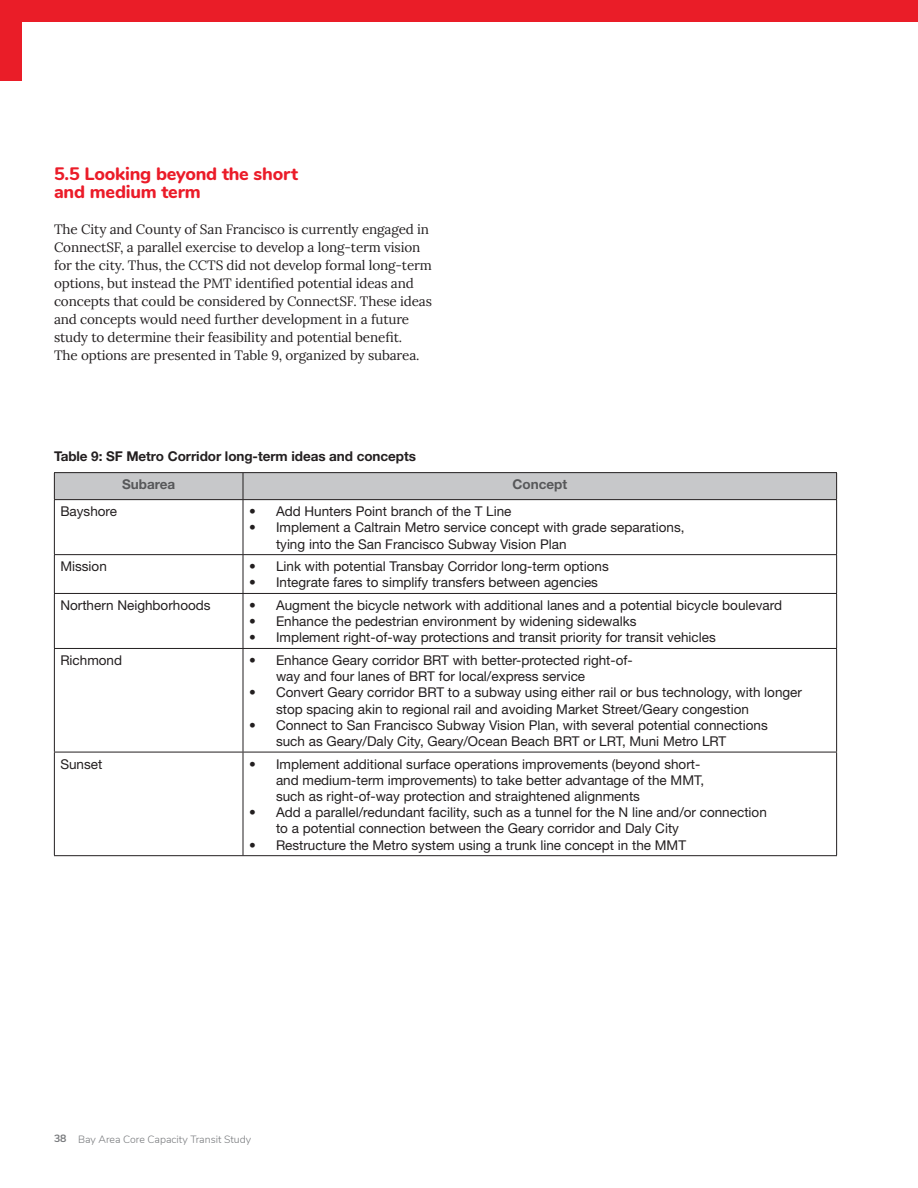
<style>
.page{position:relative;width:918px;height:1188px;background:#fff}
.page>*{position:absolute;margin:0;border:0;box-sizing:border-box;transform-origin:0 0}
.Text_Heading_1{font:800 18px/18px "Nunito";letter-spacing:-.01em;color:#eb1c29}
.T_Table_Text{font:13.5px/16.2px "Helvetica Neue";color:#231f20}
.Normal_text{font:13.5px/18px "Lora";letter-spacing:-.01em;color:#231f20}
.Caption_-_figure_or{font:700 13.5px "Helvetica Neue";letter-spacing:-.005em;color:#231f20}
.T_Column_header{font:700 13.5px "Helvetica Neue";color:#57585a}
.t1{font:300 10.5px "Nunito";color:#76787b}
.s1{font-weight:700}
</style>
<div class="page">
<hr style="left:54px;top:472px;width:189px;height:1px;background:#231f20">
<hr style="left:243px;top:472px;width:594px;height:1px;background:#231f20">
<hr style="left:54px;top:855px;width:189px;height:1px;background:#231f20">
<hr style="left:243px;top:855px;width:594px;height:1px;background:#231f20">
<div style="left:54px;top:473px;width:783px;height:26px;background:#c7c8ca"></div>
<hr style="left:54px;top:499px;width:189px;height:1px;background:#231f20">
<hr style="left:54px;top:500px;width:1px;height:54px;background:#231f20">
<hr style="left:243px;top:499px;width:594px;height:1px;background:#231f20">
<hr style="left:243px;top:500px;width:1px;height:54px;background:#231f20">
<hr style="left:836px;top:500px;width:1px;height:54px;background:#231f20">
<hr style="left:54px;top:554px;width:189px;height:1px;background:#231f20">
<hr style="left:54px;top:555px;width:1px;height:38px;background:#231f20">
<hr style="left:243px;top:554px;width:594px;height:1px;background:#231f20">
<hr style="left:243px;top:555px;width:1px;height:38px;background:#231f20">
<hr style="left:836px;top:555px;width:1px;height:38px;background:#231f20">
<hr style="left:54px;top:593px;width:189px;height:1px;background:#231f20">
<hr style="left:54px;top:594px;width:1px;height:54px;background:#231f20">
<hr style="left:243px;top:593px;width:594px;height:1px;background:#231f20">
<hr style="left:243px;top:594px;width:1px;height:54px;background:#231f20">
<hr style="left:836px;top:594px;width:1px;height:54px;background:#231f20">
<hr style="left:54px;top:648px;width:189px;height:1px;background:#231f20">
<hr style="left:54px;top:649px;width:1px;height:103px;background:#231f20">
<hr style="left:243px;top:648px;width:594px;height:1px;background:#231f20">
<hr style="left:243px;top:649px;width:1px;height:103px;background:#231f20">
<hr style="left:836px;top:649px;width:1px;height:103px;background:#231f20">
<hr style="left:54px;top:752px;width:189px;height:1px;background:#231f20">
<hr style="left:54px;top:752px;width:1px;height:103px;background:#231f20">
<hr style="left:243px;top:752px;width:594px;height:1px;background:#231f20">
<hr style="left:243px;top:752px;width:1px;height:103px;background:#231f20">
<hr style="left:836px;top:752px;width:1px;height:103px;background:#231f20">
<div style="left:0;top:0;width:918px;height:22px;background:#ea1d28"></div>
<div style="left:0;top:0;width:22px;height:81px;background:#ea1d28"></div>
<p class="Text_Heading_1" style="left:54px;top:164px;width:245px">5.5 Looking beyond the short and medium term</p>
<p class="Normal_text" style="left:54px;top:219px;width:380px">The City and County of San Francisco is currently engaged in ConnectSF, a parallel exercise to develop a long-term vision for the city. Thus, the CCTS did not develop formal long-term options, but instead the PMT identified potential ideas and concepts that could be considered by ConnectSF. These ideas and concepts would need further development in a future study to determine their feasibility and potential benefit.<br>The options are presented in Table 9, organized by subarea.</p>
<p class="Caption_-_figure_or" style="left:54px;top:448px;width:364px">Table 9: SF Metro Corridor long-term ideas and concepts</p>
<p class="T_Column_header" style="left:122px;top:476px;width:55px">Subarea</p>
<p class="T_Column_header" style="left:512px;top:476px;width:56px">Concept</p>
<p class="T_Table_Text" style="left:60px;top:503px;width:58px">Bayshore</p>
<p class="T_Table_Text" style="left:249px;top:503px;width:264px">• Add Hunters Point branch of the T Line</p>
<p class="T_Table_Text" style="left:276px;top:519px;width:410px;text-indent:-27px">• Implement a Caltrain Metro service concept with grade separations, tying into the San Francisco Subway Vision Plan</p>
<p class="T_Table_Text" style="left:60px;top:558px;width:48px">Mission</p>
<p class="T_Table_Text" style="left:249px;top:558px;width:361px">• Link with potential Transbay Corridor long-term options</p>
<p class="T_Table_Text" style="left:249px;top:574px;width:351px">• Integrate fares to simplify transfers between agencies</p>
<p class="T_Table_Text" style="left:60px;top:597px;width:152px">Northern Neighborhoods</p>
<p class="T_Table_Text" style="left:249px;top:597px;width:535px">• Augment the bicycle network with additional lanes and a potential bicycle boulevard</p>
<p class="T_Table_Text" style="left:249px;top:613px;width:389px">• Enhance the pedestrian environment by widening sidewalks</p>
<p class="T_Table_Text" style="left:249px;top:629px;width:468px">• Implement right-of-way protections and transit priority for transit vehicles</p>
<p class="T_Table_Text" style="left:60px;top:652px;width:63px">Richmond</p>
<p class="T_Table_Text" style="left:276px;top:652px;width:358px;text-indent:-27px">• Enhance Geary corridor BRT with better-protected right-of&shy;way and four lanes of BRT for local/express service</p>
<p class="T_Table_Text" style="left:276px;top:684px;width:528px;text-indent:-27px">• Convert Geary corridor BRT to a subway using either rail or bus technology, with longer stop spacing akin to regional rail and avoiding Market Street/Geary congestion</p>
<p class="T_Table_Text" style="left:276px;top:717px;width:493px;text-indent:-27px">• Connect to San Francisco Subway Vision Plan, with several potential connections such as Geary/Daly City, Geary/Ocean Beach BRT or LRT, Muni Metro LRT</p>
<p class="T_Table_Text" style="left:60px;top:756px;width:44px">Sunset</p>
<p class="T_Table_Text" style="left:276px;top:756px;width:430px;text-indent:-27px">• Implement additional surface operations improvements (beyond short&shy;and medium-term improvements) to take better advantage of the MMT, such as right-of-way protection and straightened alignments</p>
<p class="T_Table_Text" style="left:276px;top:804px;width:492px;text-indent:-27px">• Add a parallel/redundant facility, such as a tunnel for the N line and/or connection to a potential connection between the Geary corridor and Daly City</p>
<p class="T_Table_Text" style="left:249px;top:837px;width:439px">• Restructure the Metro system using a trunk line concept in the MMT</p>
<p class="t1" style="left:54px;top:1132px;width:199px"><span class="s1">38</span> Bay Area Core Capacity Transit Study</p>
</div>
